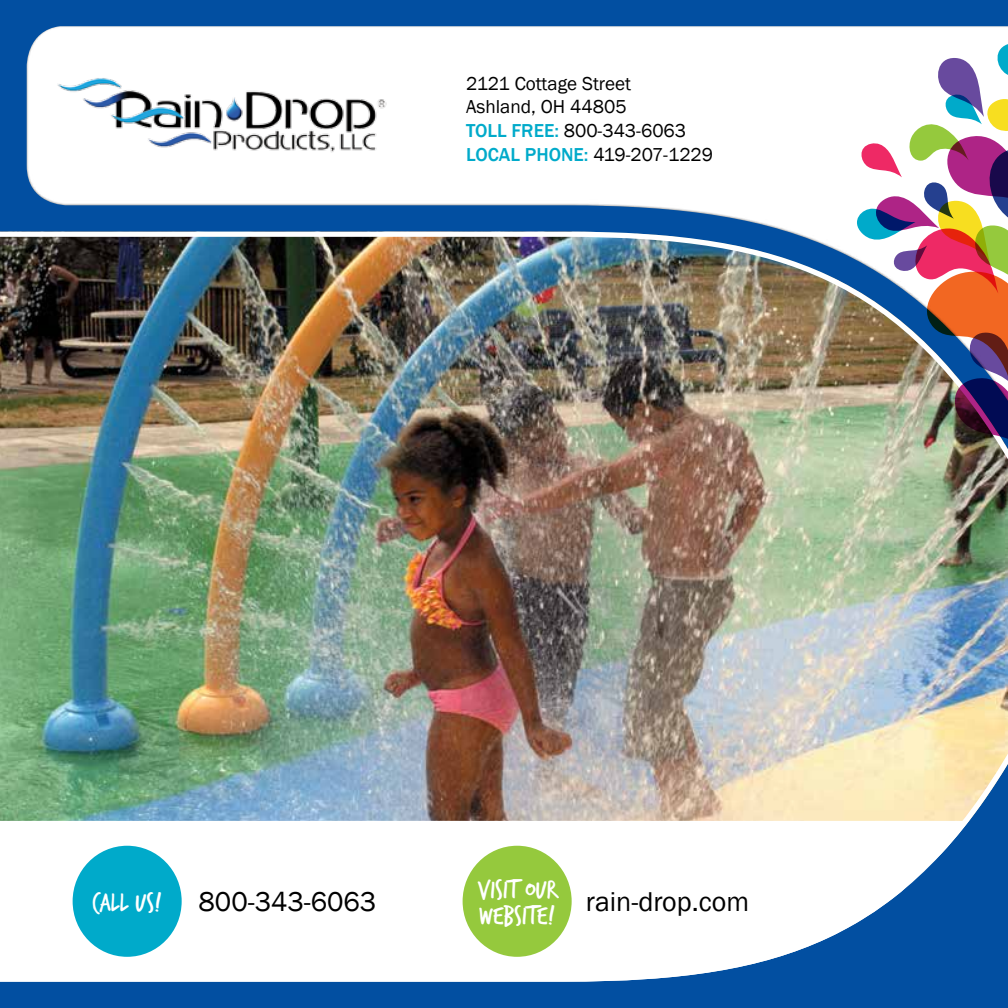
<style>
.page{position:relative;width:1008px;height:1008px;background:#fff}
.page>*{position:absolute;margin:0;border:0;box-sizing:border-box;transform-origin:0 0}
.t1{font:28px "Franklin Gothic";color:#000}
.t2{font:28px "Trash Hand";color:#fff}
.t3{font:19.25px/23.6px "Franklin Gothic";color:#000}
.s1{font-weight:500;color:#00aaca}
.s2{font-family:"Trash Hand";color:#fff}
</style>
<div class="page">
<img style="left:0;top:474px;width:1008px;height:265px">
<svg style="left:0;top:0;width:1008px;height:229px"></svg>
<img style="left:0;top:229px;width:1008px;height:245px">
<div style="left:0;top:987px;width:1008px;height:21px;background:#024fa1"></div>
<img style="left:0;top:739px;width:1008px;height:248px">
<img style="left:850px;top:39px;width:158px;height:402px">
<p class="t3" style="left:466px;top:72px;width:249px">2121 Cottage Street<br>Ashland, OH 44805<br><span class="s1">TOLL FREE:</span> 800-343-6063<br><span class="s1">LOCAL PHONE:</span> 419-207-1229</p>
<h1 class="t2" style="left:93px;top:889px;width:71px">CALL US!</h1>
<h1 class="t1" style="left:199px;top:884px;width:179px">800-343-6063</h1>
<h1 class="t2" style="left:478px;top:876px;width:81px">VISIT OUR</h1>
<h1 class="t1" style="left:479px;top:884px;width:271px"><span class="s2">WEBSITE!</span> rain-drop.com</h1>
</div>
